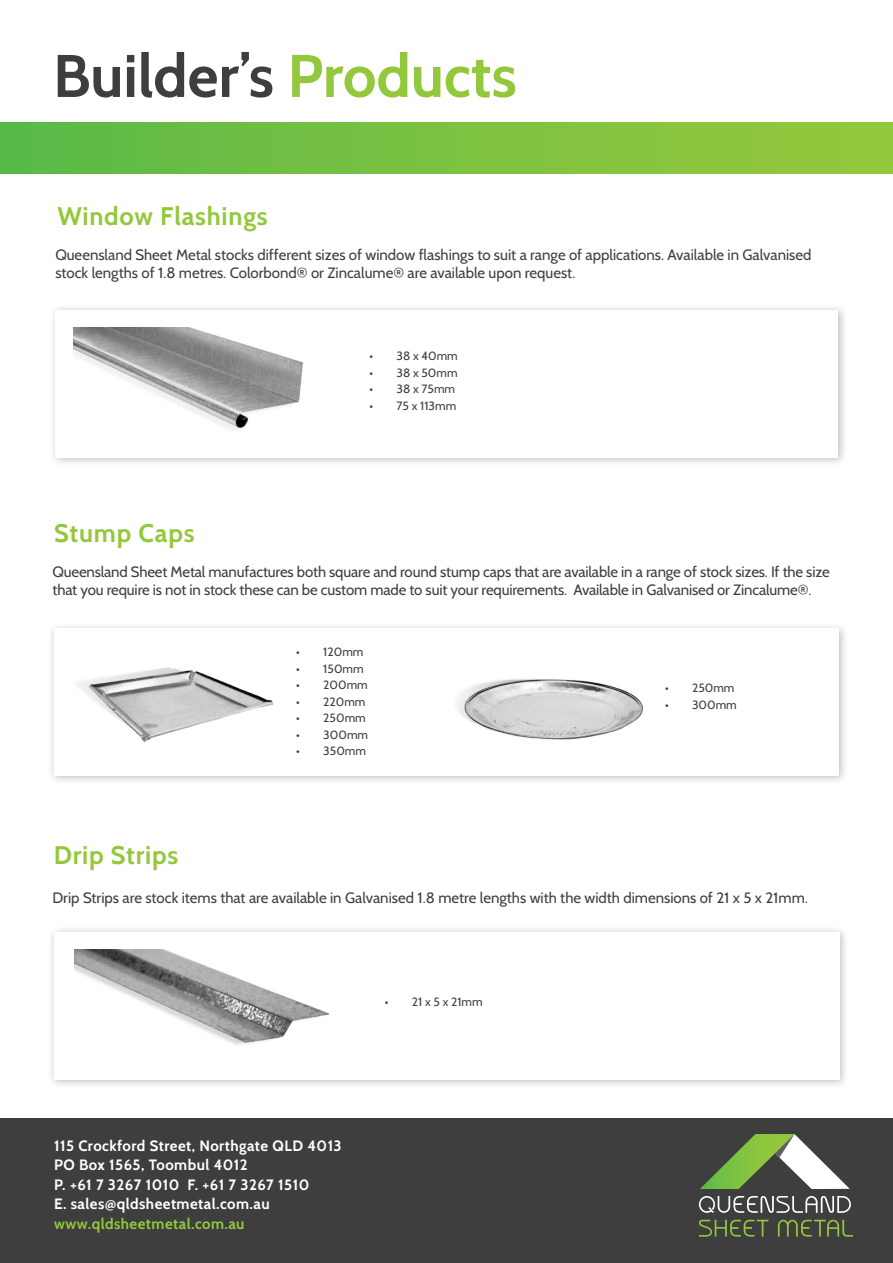
<style>
.page{position:relative;width:893px;height:1263px;background:#fff}
.page>*{position:absolute;margin:0;border:0;box-sizing:border-box;transform-origin:0 0}
.t1{font:700 60px "Cabin";color:#3e3e3f}
.t2{font:700 25.5px "Cabin";letter-spacing:.03em;color:#94c83c}
.t3{font:15px/18px "Cabin";letter-spacing:-.005em;color:#3e3e3f}
.t4{font:700 15px "Cabin";letter-spacing:.03em;color:#fff}
.t5{font:700 15px "Cabin";letter-spacing:.03em;color:#94c83c}
.t6{font:12px "Cabin";color:#3e3e3f}
.s1{color:#94c83c}
.s2{font-family:"Myriad Pro"}
</style>
<div class="page">
<div style="left:49px;top:303px;width:799px;height:164px;background:#231f20;opacity:.3"></div>
<div style="left:56px;top:310px;width:782px;height:147px;background:#fff"></div>
<div style="left:1px;top:123px;width:892px;height:51px;background:linear-gradient(to right,#5bb947,#98c93c)"></div>
<div style="left:0;top:1118px;width:893px;height:145px;background:#3e3e3f"></div>
<svg style="left:700px;top:1134px;width:150px;height:55px"></svg>
<svg style="left:699px;top:1196px;width:152px;height:17px"></svg>
<svg style="left:699px;top:1220px;width:69px;height:16px"></svg>
<svg style="left:778px;top:1220px;width:75px;height:16px"></svg>
<div style="left:47px;top:925px;width:802px;height:164px;background:#231f20;opacity:.3"></div>
<div style="left:54px;top:932px;width:785px;height:147px;background:#fff"></div>
<div style="left:47px;top:622px;width:802px;height:164px;background:#231f20;opacity:.3"></div>
<div style="left:54px;top:629px;width:785px;height:147px;background:#fff"></div>
<img style="left:73px;top:327px;width:230px;height:103px">
<img style="left:75px;top:949px;width:255px;height:96px">
<img style="left:457px;top:679px;width:186px;height:61px">
<img style="left:76px;top:667px;width:198px;height:76px">
<p class="t1" style="left:53px;top:40px;width:465px">Builder’s <span class="s1">Products</span></p>
<p class="t2" style="left:57px;top:201px;width:212px">Window Flashings</p>
<p class="t3" style="left:55px;top:246px;width:758px">Queensland Sheet Metal stocks different sizes of window flashings to suit a range of applications. Available in Galvanised stock lengths of 1.8 metres. Colorbond® or Zincalume® are available upon request.</p>
<p class="t2" style="left:54px;top:518px;width:142px">Stump Caps</p>
<p class="t6" style="left:369px;top:349px;width:90px">• 38 x 40mm</p>
<p class="t6" style="left:369px;top:365px;width:90px">• 38 x 50mm</p>
<p class="t6" style="left:369px;top:382px;width:87px">• 38 x 75mm</p>
<p class="t6" style="left:369px;top:398px;width:88px">• 75 x 113mm</p>
<p class="t3" style="left:52px;top:563px;width:779px">Queensland Sheet Metal manufactures both square and round stump caps that are available in a range of stock sizes. If the size that you require is not in stock these can be custom made to suit your requirements. Available in Galvanised or Zincalume®.</p>
<p class="t2" style="left:54px;top:840px;width:126px">Drip Strips</p>
<p class="t6" style="left:296px;top:644px;width:69px">• 120mm</p>
<p class="t6" style="left:296px;top:661px;width:69px">• 150mm</p>
<p class="t6" style="left:296px;top:677px;width:73px">• 200mm</p>
<p class="t6" style="left:296px;top:694px;width:71px">• 220mm</p>
<p class="t6" style="left:296px;top:710px;width:71px">• 250mm</p>
<p class="t6" style="left:296px;top:727px;width:73px">• 300mm</p>
<p class="t6" style="left:296px;top:743px;width:71px">• 350mm</p>
<p class="t6" style="left:665px;top:680px;width:71px">• 250mm</p>
<p class="t6" style="left:665px;top:697px;width:73px">• 300mm</p>
<p class="t3" style="left:52px;top:888px;width:757px">Drip Strips are stock items that are available in Galvanised 1.8 metre lengths with the width dimensions of 21 x 5 x 21mm.</p>
<p class="t6" style="left:385px;top:994px;width:99px">• 21 x 5 x 21mm</p>
<p class="t4" style="left:54px;top:1136px;width:289px">115 Crockford Street, Northgate QLD 4013</p>
<p class="t4" style="left:54px;top:1156px;width:195px">PO Box 1565, Toombul 4012</p>
<p class="t4" style="left:54px;top:1175px;width:257px">P. +61 7 3267 1010 F. +61 7 3267 1510</p>
<p class="t4" style="left:54px;top:1195px;width:217px">E. sales<span class="s2">@</span>qldsheetmetal.com.au</p>
<p class="t5" style="left:54px;top:1214px;width:192px">www.qldsheetmetal.com.au</p>
</div>
